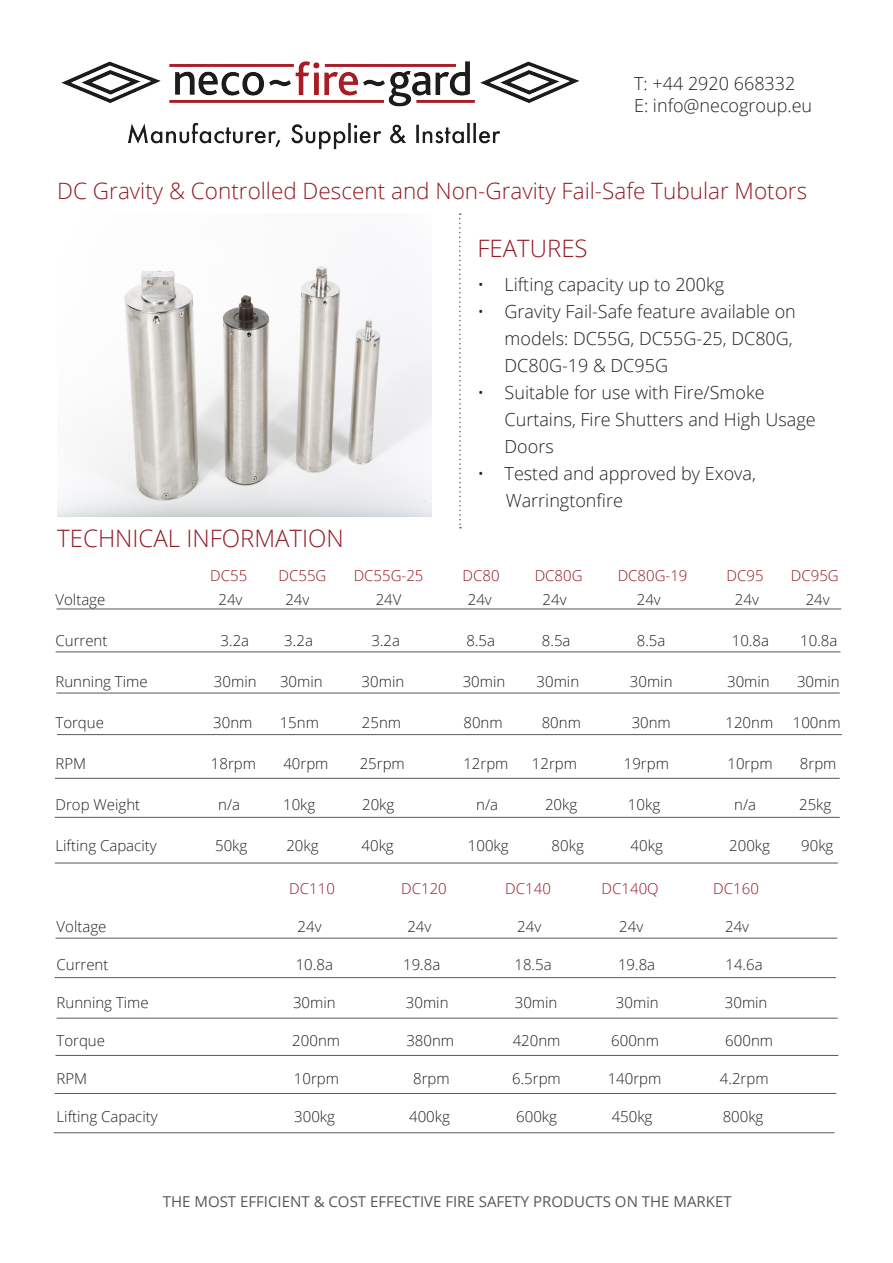
<style>
.page{position:relative;width:893px;height:1263px;background:#fff}
.page>*{position:absolute;margin:0;border:0;box-sizing:border-box;transform-origin:0 0}
.t1{font:300 24px "Open Sans";color:#931923}
.t2{font:300 22.5px "Open Sans";color:#931923}
.t3{font:300 18px/27px "Open Sans";color:#231f20}
.t4{font:300 15px "Open Sans";color:#231f20}
.t5{font:300 15px "Open Sans";color:#931923}
.t6{font:15px "Open Sans";color:#57585a}
</style>
<div class="page">
<img style="left:57px;top:266px;width:375px;height:251px">
<hr style="left:55px;top:778px;width:785px;height:1px;background:#57585a">
<hr style="left:55px;top:863px;width:783px;height:1px;background:#57585a">
<hr style="left:56px;top:609px;width:785px;height:1px;background:#57585a">
<hr style="left:56px;top:693px;width:784px;height:1px;background:#57585a">
<hr style="left:57px;top:734px;width:785px;height:1px;background:#57585a">
<img style="left:61px;top:61px;width:519px;height:89px">
<hr style="left:55px;top:817px;width:785px;height:1px;background:#57585a">
<hr style="left:56px;top:651px;width:784px;height:1px;background:#57585a">
<svg style="left:459px;top:213px;width:2px;height:315px"></svg>
<hr style="left:54px;top:1132px;width:780px;height:1px;background:#57585a">
<hr style="left:56px;top:938px;width:781px;height:1px;background:#57585a">
<hr style="left:57px;top:1018px;width:781px;height:1px;background:#57585a">
<hr style="left:56px;top:1055px;width:782px;height:1px;background:#57585a">
<hr style="left:55px;top:1093px;width:781px;height:1px;background:#57585a">
<hr style="left:55px;top:977px;width:781px;height:1px;background:#57585a">
<p class="t3" style="left:634px;top:70px;width:163px">T: +44 2920 668332</p>
<p class="t3" style="left:634px;top:91px;width:180px">E: info@necogroup.eu</p>
<p class="t2" style="left:57px;top:175px;width:751px">DC Gravity &amp; Controlled Descent and Non-Gravity Fail-Safe Tubular Motors</p>
<p class="t1" style="left:478px;top:231px;width:112px">FEATURES</p>
<p class="t1" style="left:57px;top:522px;width:288px">TECHNICAL INFORMATION</p>
<p class="t3" style="left:478px;top:271px;width:248px">• Lifting capacity up to 200kg</p>
<p class="t3" style="left:505px;top:298px;width:293px;text-indent:-27px">• Gravity Fail-Safe feature available on models: DC55G, DC55G-25, DC80G,<br>DC80G-19 &amp; DC95G</p>
<p class="t3" style="left:505px;top:379px;width:313px;text-indent:-27px">• Suitable for use with Fire/Smoke<br>Curtains, Fire Shutters and High Usage<br>Doors</p>
<p class="t3" style="left:478px;top:460px;width:280px">• Tested and approved by Exova,</p>
<p class="t3" style="left:506px;top:487px;width:119px">Warringtonfire</p>
<p class="t5" style="left:210px;top:566px;width:39px">DC55</p>
<p class="t5" style="left:279px;top:566px;width:49px">DC55G</p>
<p class="t5" style="left:354px;top:566px;width:71px">DC55G-25</p>
<p class="t5" style="left:463px;top:566px;width:39px">DC80</p>
<p class="t5" style="left:535px;top:566px;width:49px">DC80G</p>
<p class="t5" style="left:618px;top:566px;width:71px">DC80G-19</p>
<p class="t5" style="left:726px;top:566px;width:39px">DC95</p>
<p class="t5" style="left:791px;top:566px;width:49px">DC95G</p>
<p class="t4" style="left:55px;top:590px;width:51px">Voltage</p>
<p class="t4" style="left:218px;top:590px;width:26px">24v</p>
<p class="t4" style="left:285px;top:590px;width:26px">24v</p>
<p class="t4" style="left:376px;top:590px;width:27px">24V</p>
<p class="t4" style="left:468px;top:590px;width:26px">24v</p>
<p class="t4" style="left:543px;top:590px;width:26px">24v</p>
<p class="t4" style="left:637px;top:590px;width:26px">24v</p>
<p class="t4" style="left:735px;top:590px;width:26px">24v</p>
<p class="t4" style="left:806px;top:590px;width:26px">24v</p>
<p class="t4" style="left:55px;top:631px;width:53px">Current</p>
<p class="t4" style="left:221px;top:631px;width:30px">3.2a</p>
<p class="t4" style="left:284px;top:631px;width:30px">3.2a</p>
<p class="t4" style="left:371px;top:631px;width:30px">3.2a</p>
<p class="t4" style="left:466px;top:631px;width:30px">8.5a</p>
<p class="t4" style="left:542px;top:631px;width:30px">8.5a</p>
<p class="t4" style="left:637px;top:631px;width:30px">8.5a</p>
<p class="t4" style="left:732px;top:631px;width:39px">10.8a</p>
<p class="t4" style="left:800px;top:631px;width:39px">10.8a</p>
<p class="t4" style="left:55px;top:672px;width:94px">Running Time</p>
<p class="t4" style="left:214px;top:672px;width:44px">30min</p>
<p class="t4" style="left:280px;top:672px;width:44px">30min</p>
<p class="t4" style="left:362px;top:672px;width:44px">30min</p>
<p class="t4" style="left:463px;top:672px;width:44px">30min</p>
<p class="t4" style="left:537px;top:672px;width:44px">30min</p>
<p class="t4" style="left:630px;top:672px;width:44px">30min</p>
<p class="t4" style="left:727px;top:672px;width:44px">30min</p>
<p class="t4" style="left:797px;top:672px;width:44px">30min</p>
<p class="t4" style="left:55px;top:713px;width:50px">Torque</p>
<p class="t4" style="left:213px;top:713px;width:41px">30nm</p>
<p class="t4" style="left:280px;top:713px;width:41px">15nm</p>
<p class="t4" style="left:362px;top:713px;width:41px">25nm</p>
<p class="t4" style="left:463px;top:713px;width:41px">80nm</p>
<p class="t4" style="left:542px;top:713px;width:41px">80nm</p>
<p class="t4" style="left:632px;top:713px;width:41px">30nm</p>
<p class="t4" style="left:725px;top:713px;width:49px">120nm</p>
<p class="t4" style="left:793px;top:713px;width:49px">100nm</p>
<p class="t4" style="left:55px;top:754px;width:32px">RPM</p>
<p class="t4" style="left:211px;top:754px;width:47px">18rpm</p>
<p class="t4" style="left:283px;top:754px;width:47px">40rpm</p>
<p class="t4" style="left:360px;top:754px;width:47px">25rpm</p>
<p class="t4" style="left:463px;top:754px;width:47px">12rpm</p>
<p class="t4" style="left:532px;top:754px;width:47px">12rpm</p>
<p class="t4" style="left:624px;top:754px;width:47px">19rpm</p>
<p class="t4" style="left:727px;top:754px;width:47px">10rpm</p>
<p class="t4" style="left:800px;top:754px;width:38px">8rpm</p>
<p class="t4" style="left:55px;top:795px;width:86px">Drop Weight</p>
<p class="t4" style="left:218px;top:795px;width:23px">n/a</p>
<p class="t4" style="left:283px;top:795px;width:34px">10kg</p>
<p class="t4" style="left:362px;top:795px;width:34px">20kg</p>
<p class="t4" style="left:476px;top:795px;width:23px">n/a</p>
<p class="t4" style="left:545px;top:795px;width:34px">20kg</p>
<p class="t4" style="left:628px;top:795px;width:34px">10kg</p>
<p class="t4" style="left:734px;top:795px;width:23px">n/a</p>
<p class="t4" style="left:799px;top:795px;width:34px">25kg</p>
<p class="t4" style="left:55px;top:836px;width:103px">Lifting Capacity</p>
<p class="t4" style="left:215px;top:836px;width:34px">50kg</p>
<p class="t4" style="left:286px;top:836px;width:34px">20kg</p>
<p class="t4" style="left:362px;top:836px;width:34px">40kg</p>
<p class="t4" style="left:468px;top:836px;width:42px">100kg</p>
<p class="t4" style="left:552px;top:836px;width:34px">80kg</p>
<p class="t4" style="left:631px;top:836px;width:34px">40kg</p>
<p class="t4" style="left:729px;top:836px;width:42px">200kg</p>
<p class="t4" style="left:801px;top:836px;width:34px">90kg</p>
<p class="t5" style="left:289px;top:879px;width:47px">DC110</p>
<p class="t5" style="left:401px;top:879px;width:47px">DC120</p>
<p class="t5" style="left:505px;top:879px;width:47px">DC140</p>
<p class="t5" style="left:602px;top:879px;width:59px">DC140Q</p>
<p class="t5" style="left:713px;top:879px;width:47px">DC160</p>
<p class="t4" style="left:57px;top:917px;width:51px">Voltage</p>
<p class="t4" style="left:298px;top:917px;width:26px">24v</p>
<p class="t4" style="left:407px;top:917px;width:26px">24v</p>
<p class="t4" style="left:517px;top:917px;width:26px">24v</p>
<p class="t4" style="left:619px;top:917px;width:26px">24v</p>
<p class="t4" style="left:725px;top:917px;width:26px">24v</p>
<p class="t4" style="left:57px;top:955px;width:53px">Current</p>
<p class="t4" style="left:296px;top:955px;width:39px">10.8a</p>
<p class="t4" style="left:403px;top:955px;width:39px">19.8a</p>
<p class="t4" style="left:514px;top:955px;width:39px">18.5a</p>
<p class="t4" style="left:618px;top:955px;width:39px">19.8a</p>
<p class="t4" style="left:725px;top:955px;width:39px">14.6a</p>
<p class="t4" style="left:57px;top:993px;width:94px">Running Time</p>
<p class="t4" style="left:293px;top:993px;width:44px">30min</p>
<p class="t4" style="left:406px;top:993px;width:44px">30min</p>
<p class="t4" style="left:515px;top:993px;width:44px">30min</p>
<p class="t4" style="left:616px;top:993px;width:44px">30min</p>
<p class="t4" style="left:725px;top:993px;width:44px">30min</p>
<p class="t4" style="left:57px;top:1031px;width:50px">Torque</p>
<p class="t4" style="left:292px;top:1031px;width:49px">200nm</p>
<p class="t4" style="left:406px;top:1031px;width:49px">380nm</p>
<p class="t4" style="left:513px;top:1031px;width:49px">420nm</p>
<p class="t4" style="left:611px;top:1031px;width:49px">600nm</p>
<p class="t4" style="left:725px;top:1031px;width:49px">600nm</p>
<p class="t4" style="left:57px;top:1069px;width:32px">RPM</p>
<p class="t4" style="left:294px;top:1069px;width:47px">10rpm</p>
<p class="t4" style="left:413px;top:1069px;width:38px">8rpm</p>
<p class="t4" style="left:512px;top:1069px;width:50px">6.5rpm</p>
<p class="t4" style="left:608px;top:1069px;width:55px">140rpm</p>
<p class="t4" style="left:720px;top:1069px;width:50px">4.2rpm</p>
<p class="t4" style="left:57px;top:1107px;width:103px">Lifting Capacity</p>
<p class="t4" style="left:294px;top:1107px;width:42px">300kg</p>
<p class="t4" style="left:409px;top:1107px;width:42px">400kg</p>
<p class="t4" style="left:516px;top:1107px;width:42px">600kg</p>
<p class="t4" style="left:612px;top:1107px;width:42px">450kg</p>
<p class="t4" style="left:723px;top:1107px;width:42px">800kg</p>
<p class="t6" style="left:163px;top:1191px;width:570px">THE MOST EFFICIENT &amp; COST EFFECTIVE FIRE SAFETY PRODUCTS ON THE MARKET</p>
</div>
